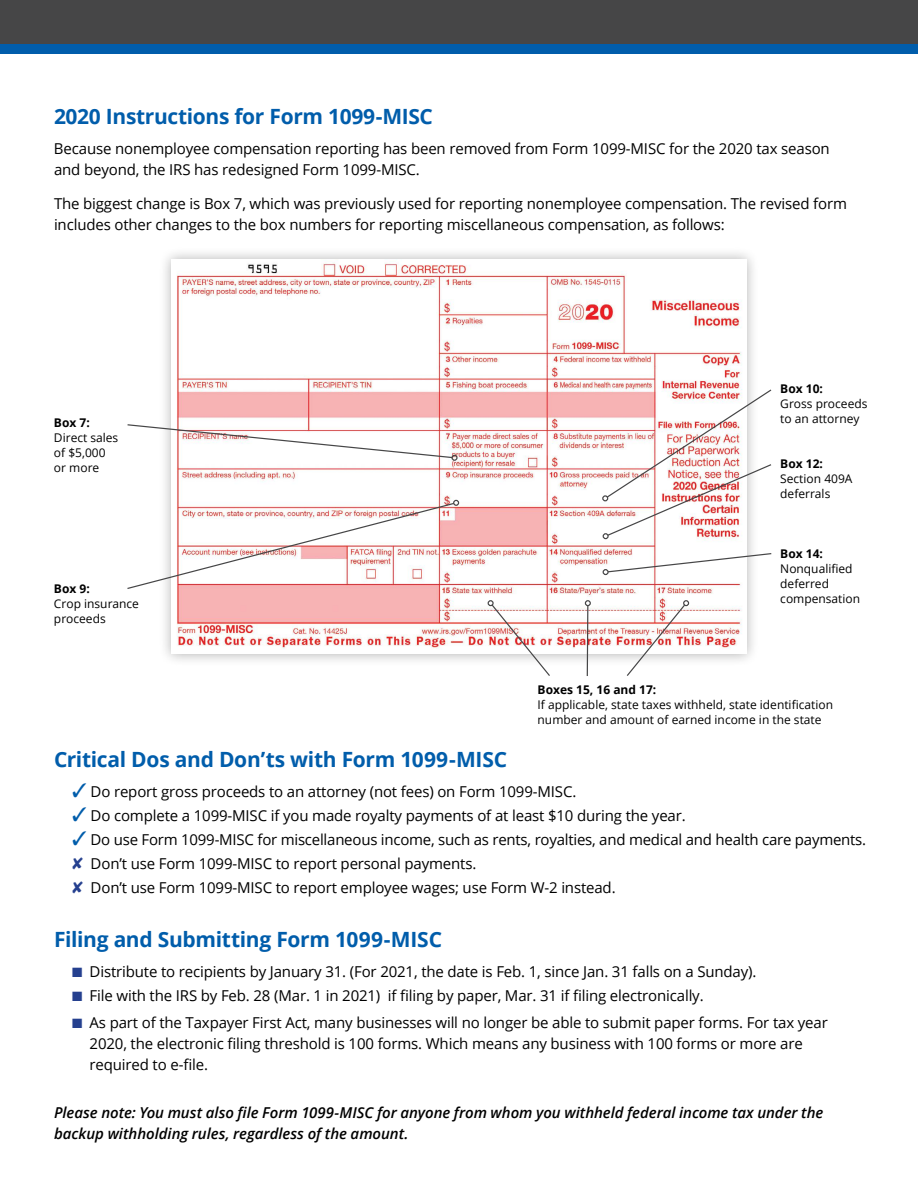
<style>
.page{position:relative;width:918px;height:1188px;background:#fff}
.page>*{position:absolute;margin:0;border:0;box-sizing:border-box;transform-origin:0 0}
.t1{font:700 21px "Open Sans";letter-spacing:-.015em;color:#015dab}
.t2{font:15px/21px "Open Sans";letter-spacing:-.01em;color:#000}
.t3{font:italic 600 15px/21px "Open Sans";letter-spacing:-.005em;color:#000}
.t4{font:12px/15px "Open Sans";color:#000}
.t5{font:700 12px "Open Sans";color:#000}
.s1{font-style:inherit}
.s2{color:#015dab}
.s3{color:#25408f}
</style>
<div class="page">
<div style="left:0;top:0;width:918px;height:45px;background:#464647"></div>
<div style="left:0;top:45px;width:918px;height:9px;background:#015dab"></div>
<div style="left:158px;top:247px;width:602px;height:420px;background:#000;opacity:.3"></div>
<img style="left:171px;top:260px;width:576px;height:389px">
<svg style="left:488px;top:600px;width:63px;height:76px"></svg>
<svg style="left:602px;top:388px;width:170px;height:151px"></svg>
<svg style="left:603px;top:552px;width:169px;height:23px"></svg>
<svg style="left:585px;top:600px;width:6px;height:76px"></svg>
<svg style="left:626px;top:600px;width:63px;height:76px"></svg>
<svg style="left:127px;top:423px;width:326px;height:36px"></svg>
<div style="left:451px;top:455px;width:7px;height:6px;border:1px solid #464647;border-radius:50%"></div>
<svg style="left:127px;top:500px;width:332px;height:90px"></svg>
<h1 class="t1" style="left:54px;top:102px;width:381px">2020 Instructions for Form 1099-MISC</h1>
<p class="t2" style="left:54px;top:138px;width:777px">Because nonemployee compensation reporting has been removed from Form 1099-MISC for the 202<span class="s1">0</span> tax season and beyond, the IRS has redesigned Form 1099-MISC.</p>
<p class="t2" style="left:54px;top:193px;width:795px">The biggest change is Box 7, which was previously used for reporting nonemployee compensation. The revised form includes other changes to the box numbers for reporting miscellaneous compensation, as follows:</p>
<p class="t5" style="left:54px;top:414px;width:37px">Box 7:</p>
<p class="t4" style="left:54px;top:430px;width:66px">Direct sales of $5,000 or more</p>
<p class="t5" style="left:54px;top:580px;width:37px">Box 9:</p>
<p class="t4" style="left:54px;top:596px;width:87px">Crop insurance proceeds</p>
<p class="t5" style="left:780px;top:380px;width:44px">Box 10:</p>
<p class="t4" style="left:780px;top:396px;width:89px">Gross proceeds to an attorney</p>
<p class="t5" style="left:780px;top:455px;width:44px">Box 12:</p>
<p class="t4" style="left:780px;top:471px;width:74px">Section 409A deferrals</p>
<p class="t5" style="left:780px;top:545px;width:44px">Box 14:</p>
<p class="t4" style="left:780px;top:561px;width:81px">Nonqualified deferred compensation</p>
<p class="t5" style="left:538px;top:681px;width:120px">Boxes 15, 16 and 17:</p>
<p class="t4" style="left:538px;top:697px;width:297px">If applicable, state taxes withheld, state identification number and amount of earned income in the state</p>
<h1 class="t1" style="left:54px;top:745px;width:455px">Critical Dos and Don’ts with Form 1099-MISC</h1>
<p class="t2" style="left:72px;top:781px;width:506px"><span class="s2">✓</span> Do report gross proceeds to an attorney (not fees) on Form 1099-MISC.</p>
<p class="t2" style="left:72px;top:805px;width:615px"><span class="s2">✓</span> Do complete a 1099-MISC if you made royalty payments of at least $10 during the year.</p>
<p class="t2" style="left:72px;top:827px;width:796px;line-height:24px"><span class="s2">✓</span> Do use Form 1099-MISC for miscellaneous income, such as rents, royalties, and medical and health care payments. <span class="s3">✘</span> Don’t use Form 1099-MISC to report personal payments.<br><span class="s3">✘</span> Don’t use Form 1099-MISC to report employee wages; use Form W-2 instead.</p>
<h1 class="t1" style="left:54px;top:925px;width:390px">Filing and Submitting Form 1099-MISC</h1>
<p class="t2" style="left:72px;top:961px;width:686px"><span class="s3">■</span> Distribute to recipients by January 31. (For 2021, the date is Feb. 1, since Jan. 31 falls on a Sunday).</p>
<p class="t2" style="left:72px;top:985px;width:633px"><span class="s3">■</span> File with the IRS by Feb. 28 (Mar. 1 in 2021) if filing by paper, Mar. 31 if filing electronically.</p>
<p class="t2" style="left:90px;top:1012px;width:740px;text-indent:-18px"><span class="s3">■</span> As part of the Taxpayer First Act, many businesses will no longer be able to submit paper forms. For tax year<br>2020, the electronic filing threshold is 100 forms. Which means any business with 100 forms or more are required to e-file.</p>
<p class="t3" style="left:54px;top:1102px;width:771px">Please note: You must also file Form 1099-MISC for anyone from whom you withheld federal income tax under the backup withholding rules, regardless of the amount.</p>
</div>
